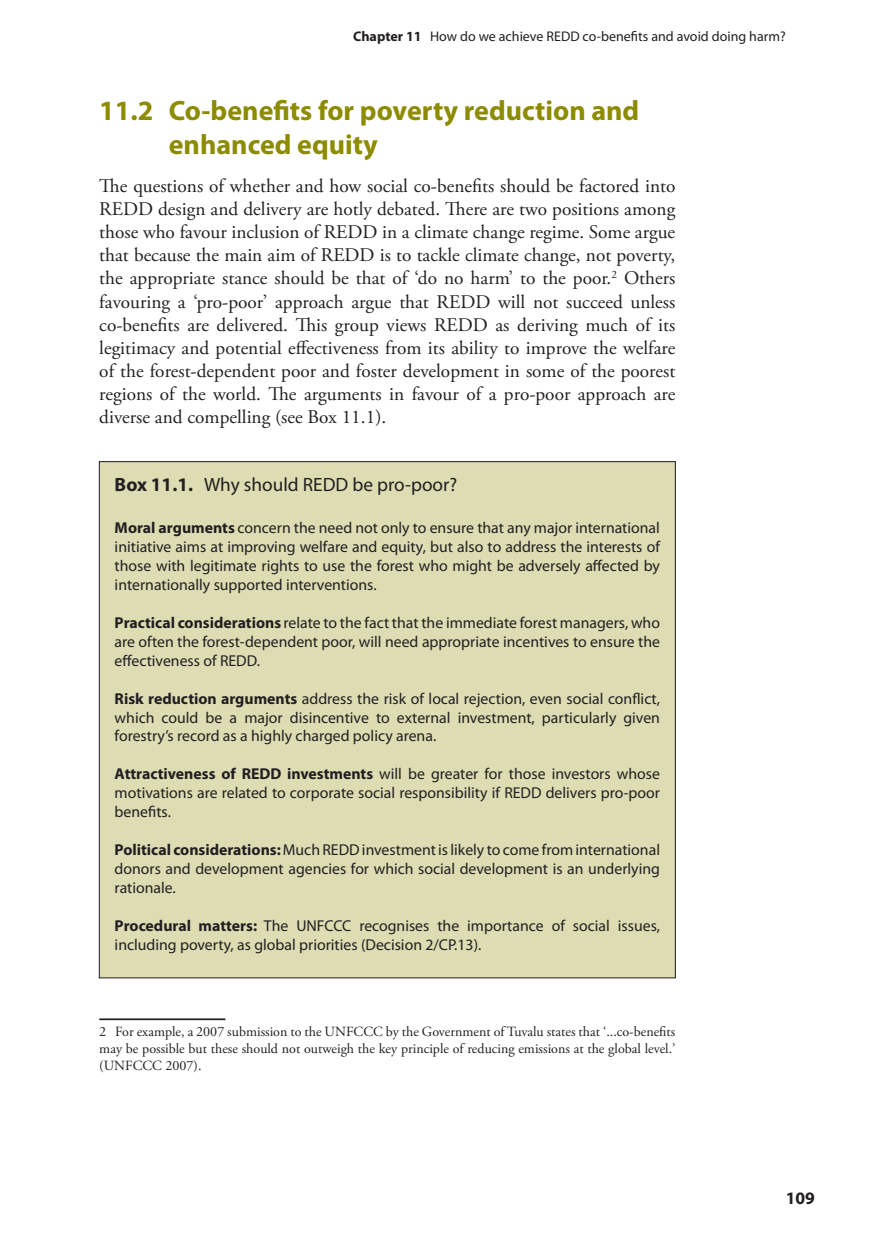
<style>
.page{position:relative;width:874px;height:1241px;background:#fff}
.page>*{position:absolute;margin:0;border:0;box-sizing:border-box;transform-origin:0 0}
.t1{font:700 28px/33.6px "Myriad Pro";color:#8d8b00}
.t2{font:19.25px/23.1px "Adobe Garamond Pro";color:#231f20;text-align:justify}
.t3{font:19.25px "Myriad Pro";color:#231f20}
.t4{font:700 17.5px "Myriad Pro";color:#231f20}
.t5{font:15.75px/18.9px "Myriad Pro";color:#231f20;text-align:justify}
.t6{font:14px/16.8px "Adobe Garamond Pro";color:#231f20;text-align:justify}
.t7{font:14px "Myriad Pro";color:#231f20}
.s1{font-weight:700}
</style>
<div class="page">
<hr style="left:99px;top:1018px;width:126px;height:1px;background:#231f20">
<div style="left:99px;top:461px;width:576px;height:516px;background:#dddcb3"></div>
<p class="t7" style="left:353px;top:27px;width:434px"><span class="s1">Chapter 11</span> How do we achieve REDD co-benefits and avoid doing harm?</p>
<h1 class="t1" style="left:169px;top:93px;width:472px;text-indent:-69px">11.2 Co-benefits for poverty reduction and enhanced equity</h1>
<p class="t2" style="left:99px;top:175px;width:577px">The questions of whether and how social co-benefits should be factored into REDD design and delivery are hotly debated. There are two positions among those who favour inclusion of REDD in a climate change regime. Some argue that because the main aim of REDD is to tackle climate change, not poverty, the appropriate stance should be that of ‘do no harm’ to the poor.<sup>2</sup> Others favouring a ‘pro-poor’ approach argue that REDD will not succeed unless co-benefits are delivered. This group views REDD as deriving much of its legitimacy and potential effectiveness from its ability to improve the welfare of the forest-dependent poor and foster development in some of the poorest regions of the world. The arguments in favour of a pro-poor approach are diverse and compelling (see Box 11.1).</p>
<p class="t3" style="left:115px;top:473px;width:344px"><span class="s1">Box 11.1.</span> Why should REDD be pro-poor?</p>
<p class="t5" style="left:115px;top:518px;width:546px"><span class="s1">Moral arguments</span> concern the need not only to ensure that any major international initiative aims at improving welfare and equity, but also to address the interests of those with legitimate rights to use the forest who might be adversely affected by internationally supported interventions.</p>
<p class="t5" style="left:115px;top:613px;width:546px"><span class="s1">Practical considerations</span> relate to the fact that the immediate forest managers, who are often the forest-dependent poor, will need appropriate incentives to ensure the effectiveness of REDD.</p>
<p class="t5" style="left:115px;top:688px;width:546px"><span class="s1">Risk reduction arguments</span> address the risk of local rejection, even social conflict, which could be a major disincentive to external investment, particularly given forestry’s record as a highly charged policy arena.</p>
<p class="t5" style="left:115px;top:764px;width:546px"><span class="s1">Attractiveness of REDD investments</span> will be greater for those investors whose motivations are related to corporate social responsibility if REDD delivers pro-poor benefits.</p>
<p class="t5" style="left:115px;top:839px;width:546px"><span class="s1">Political considerations:</span>Much REDD investment is likely to come from international donors and development agencies for which social development is an underlying rationale.</p>
<p class="t5" style="left:115px;top:915px;width:546px"><span class="s1">Procedural matters:</span> The UNFCCC recognises the importance of social issues, including poverty, as global priorities (Decision 2/CP.13).</p>
<p class="t6" style="left:99px;top:1023px;width:577px">2 For example, a 2007 submission to the UNFCCC by the Government of Tuvalu states that ‘...co-benefits may be possible but these should not outweigh the key principle of reducing emissions at the global level.’ (UNFCCC 2007).</p>
<p class="t4" style="left:785px;top:1186px;width:31px">109</p>
</div>
